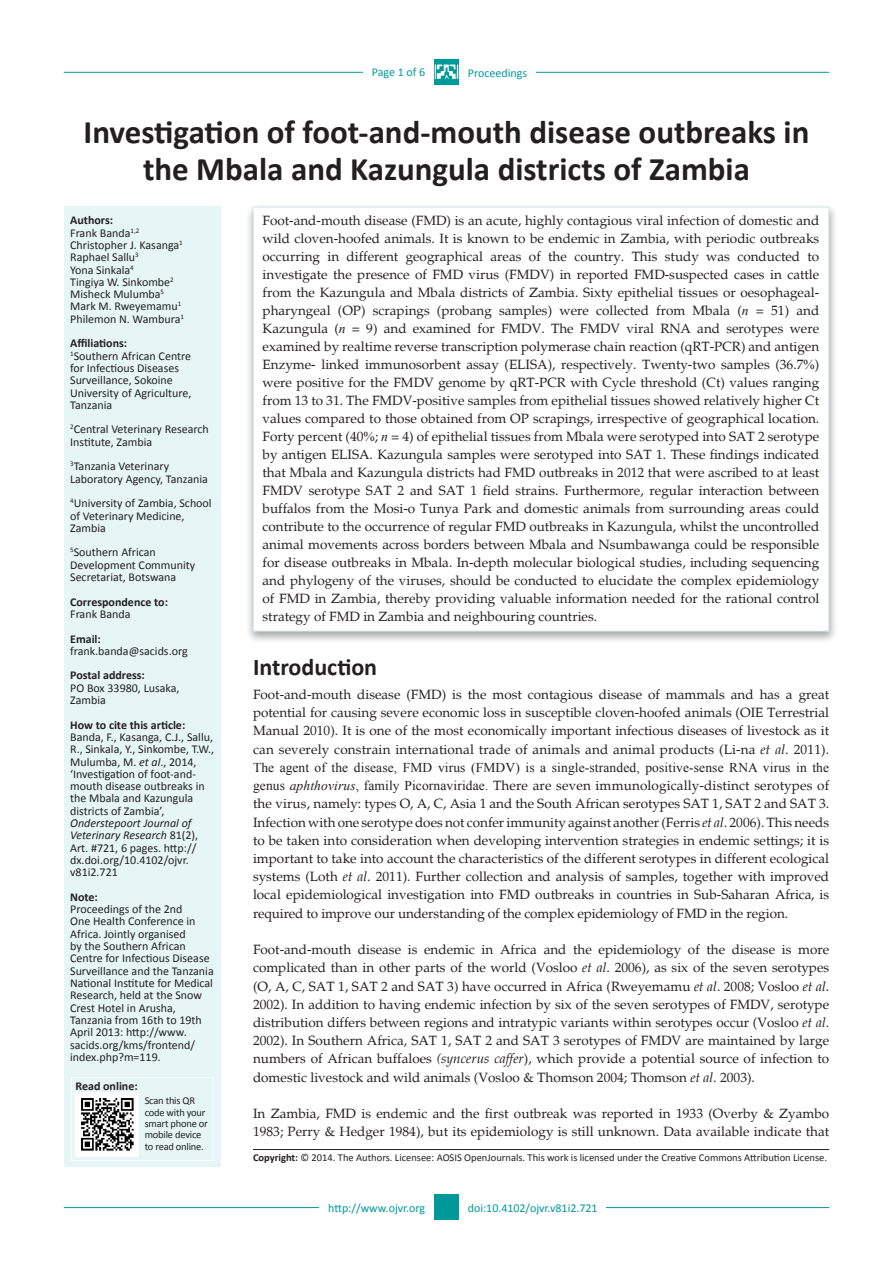
<style>
.page{position:relative;width:893px;height:1263px;background:#fff}
.page>*{position:absolute;margin:0;border:0;box-sizing:border-box;transform-origin:0 0}
.t1{font:700 33px/37.5px "Calibri";color:#231f20;text-align:center}
.Heading_1{font:700 24px "Calibri";color:#231f20}
.Normal_TX_Normal{font:13.5px/18px "Palatino";color:#231f20;text-align:justify}
.Side_bar{font:12px/12.3px "Calibri";color:#231f20}
.Side_bar-2{font:700 12px "Calibri";color:#231f20}
.t2{font:12px "Calibri";color:#099}
.t3{font:10.5px "Calibri";color:#231f20}
.t4{font:10.5px/11.4px "Calibri";letter-spacing:-.02em;color:#231f20}
.s1{font-style:italic}
.s2{font-family:"Times New Roman";font-style:italic}
.s3{font-family:"Times New Roman"}
.s4{font-weight:700}
</style>
<div class="page">
<hr style="left:64px;top:72px;width:765px;height:1px;background:#099">
<hr style="left:64px;top:1207px;width:765px;height:1px;background:#099">
<div style="left:434px;top:1194px;width:25px;height:26px;background:#099"></div>
<div style="left:434px;top:59px;width:25px;height:26px;background:#099"></div>
<div style="left:459px;top:59px;width:77px;height:26px;background:#fff"></div>
<div style="left:459px;top:1194px;width:147px;height:26px;background:#fff"></div>
<div style="left:320px;top:1194px;width:114px;height:26px;background:#fff"></div>
<svg style="left:435px;top:65px;width:23px;height:14px"></svg>
<div style="left:245px;top:202px;width:593px;height:441px;background:#231f20;opacity:.75"></div>
<div style="left:253px;top:207px;width:576px;height:424px;background:#fff"></div>
<div style="left:65px;top:207px;width:156px;height:960px;background:#e6f5f5"></div>
<div style="left:363px;top:59px;width:71px;height:26px;background:#fff"></div>
<div style="left:71px;top:1077px;width:143px;height:84px;border:1px solid #fff"></div>
<img style="left:75px;top:1093px;width:64px;height:63px">
<hr style="left:253px;top:1149px;width:576px;height:1px;background:#231f20">
<p class="t2" style="left:372px;top:65px;width:55px">Page 1 of 6</p>
<p class="t2" style="left:468px;top:65px;width:61px">Proceedings</p>
<p class="t1" style="left:84px;top:113px;width:727px">Investigation of foot-and-mouth disease outbreaks in the Mbala and Kazungula districts of Zambia</p>
<p class="Side_bar-2" style="left:70px;top:213px;width:44px">Authors:</p>
<p class="Side_bar" style="left:70px;top:226px;width:71px">Frank Banda<sup>1,2</sup></p>
<p class="Side_bar" style="left:70px;top:239px;width:114px">Christopher J. Kasanga<sup>1</sup></p>
<p class="Side_bar" style="left:70px;top:251px;width:70px">Raphael Sallu<sup>3</sup></p>
<p class="Side_bar" style="left:70px;top:263px;width:65px">Yona Sinkala<sup>4</sup></p>
<p class="Side_bar" style="left:70px;top:276px;width:105px">Tingiya W. Sinkombe<sup>2</sup></p>
<p class="Side_bar" style="left:70px;top:288px;width:96px">Misheck Mulumba<sup>5</sup></p>
<p class="Side_bar" style="left:70px;top:300px;width:113px">Mark M. Rweyemamu<sup>1</sup></p>
<p class="Side_bar" style="left:70px;top:313px;width:115px">Philemon N. Wambura<sup>1</sup></p>
<p class="Side_bar-2" style="left:70px;top:336px;width:59px">Affiliations:</p>
<p class="Side_bar" style="left:70px;top:349px;width:123px"><sup>1</sup>Southern African Centre for Infectious Diseases<br>Surveillance, Sokoine<br>University of Agriculture,<br>Tanzania</p>
<p class="Side_bar" style="left:70px;top:423px;width:140px"><sup>2</sup>Central Veterinary Research<br>Institute, Zambia</p>
<p class="Side_bar" style="left:70px;top:460px;width:139px"><sup>3</sup>Tanzania Veterinary<br>Laboratory Agency, Tanzania</p>
<p class="Side_bar" style="left:70px;top:497px;width:143px"><sup>4</sup>University of Zambia, School of Veterinary Medicine,<br>Zambia</p>
<p class="Side_bar" style="left:70px;top:546px;width:127px"><sup>5</sup>Southern African<br>Development Community<br>Secretariat, Botswana</p>
<p class="Side_bar-2" style="left:70px;top:594px;width:99px">Correspondence to:</p>
<p class="Side_bar" style="left:70px;top:608px;width:62px">Frank Banda</p>
<p class="Side_bar-2" style="left:70px;top:631px;width:32px">Email:</p>
<p class="Side_bar" style="left:70px;top:645px;width:119px">frank.banda@sacids.org</p>
<p class="Side_bar-2" style="left:70px;top:668px;width:76px">Postal address:</p>
<p class="Side_bar" style="left:70px;top:682px;width:111px">PO Box 33980, Lusaka,<br>Zambia</p>
<p class="Side_bar-2" style="left:70px;top:717px;width:117px">How to cite this article:</p>
<p class="Side_bar" style="left:70px;top:731px;width:145px">Banda, F., Kasanga, C.J., Sallu,<br>R., Sinkala, Y., Sinkombe, T.W.,<br>Mulumba, M. <span class="s1">et al</span>., 2014, ‘Investigation of foot-and&shy;mouth disease outbreaks in the Mbala and Kazungula districts of Zambia’,<br><span class="s1">Onderstepoort Journal of<br>Veterinary Research</span> 81(2),<br>Art. #721, 6 pages. http:// dx.doi.org/10.4102/ojvr. v81i2.721</p>
<p class="Side_bar-2" style="left:70px;top:889px;width:29px">Note:</p>
<p class="Side_bar" style="left:70px;top:903px;width:145px">Proceedings of the 2nd<br>One Health Conference in<br>Africa. Jointly organised<br>by the Southern African<br>Centre for Infectious Disease<br>Surveillance and the Tanzania<br>National Institute for Medical<br>Research, held at the Snow<br>Crest Hotel in Arusha,<br>Tanzania from 16th to 19th<br>April 2013: http://www. sacids.org/kms/frontend/ index.php?m=119.</p>
<p class="Side_bar-2" style="left:75px;top:1078px;width:64px">Read online:</p>
<p class="t4" style="left:145px;top:1095px;width:65px">Scan this QR code with your smart phone or mobile device to read online.</p>
<p class="Normal_TX_Normal" style="left:263px;top:212px;width:558px">Foot-and-mouth disease (FMD) is an acute, highly contagious viral infection of domestic and wild cloven-hoofed animals. It is known to be endemic in Zambia, with periodic outbreaks occurring in different geographical areas of the country. This study was conducted to investigate the presence of FMD virus (FMDV) in reported FMD-suspected cases in cattle from the Kazungula and Mbala districts of Zambia. Sixty epithelial tissues or oesophageal&shy;pharyngeal (OP) scrapings (probang samples) were collected from Mbala (<span class="s2">n</span> = 51) and Kazungula (<span class="s2">n</span> = 9) and examined for FMDV. The FMDV viral RNA and serotypes were examined by realtime reverse transcription polymerase chain reaction (qRT-PCR) and antigen Enzyme- linked immunosorbent assay (ELISA), respectively. Twenty-two samples (36.7<span class="s3">%</span>) were positive for the FMDV genome by qRT-PCR with Cycle threshold (Ct) values ranging from 13 to 31. The FMDV-positive samples from epithelial tissues showed relatively higher Ct values compared to those obtained from OP scrapings, irrespective of geographical location.<br>Forty percent (40<span class="s3">%</span>; <span class="s2">n</span> = 4) of epithelial tissues from Mbala were serotyped into SAT 2 serotype by antigen ELISA. Kazungula samples were serotyped into SAT 1. These findings indicated that Mbala and Kazungula districts had FMD outbreaks in 2012 that were ascribed to at least FMDV serotype SAT 2 and SAT 1 field strains. Furthermore, regular interaction between buffalos from the Mosi-o Tunya Park and domestic animals from surrounding areas could contribute to the occurrence of regular FMD outbreaks in Kazungula, whilst the uncontrolled animal movements across borders between Mbala and Nsumbawanga could be responsible for disease outbreaks in Mbala. In-depth molecular biological studies, including sequencing and phylogeny of the viruses, should be conducted to elucidate the complex epidemiology of FMD in Zambia, thereby providing valuable information needed for the rational control strategy of FMD in Zambia and neighbouring countries.</p>
<p class="Heading_1" style="left:253px;top:652px;width:126px">Introduction</p>
<p class="Normal_TX_Normal" style="left:253px;top:686px;width:578px">Foot-and-mouth disease (FMD) is the most contagious disease of mammals and has a great potential for causing severe economic loss in susceptible cloven-hoofed animals (OIE Terrestrial Manual 2010). It is one of the most economically important infectious diseases of livestock as it can severely constrain international trade of animals and animal products (Li-na <span class="s1">et al.</span> 2011).<br><span class="s3">The agent of the disease, FMD virus (FMDV) is a single-stranded, positive-sense RNA virus in the genus</span> <span class="s2">aphthovirus</span><span class="s3">, family Picornaviridae.</span> There are seven immunologically-distinct serotypes of the virus, namely: types O, A, C, Asia 1 and the South African serotypes SAT 1, SAT 2 and SAT 3.<br>Infection with one serotype does not confer immunity against another (Ferris <span class="s1">et al.</span> 2006). This needs to be taken into consideration when developing intervention strategies in endemic settings; it is important to take into account the characteristics of the different serotypes in different ecological systems (Loth <span class="s1">et al.</span> 2011). Further collection and analysis of samples, together with improved local epidemiological investigation into FMD outbreaks in countries in Sub-Saharan Africa, is required to improve our understanding of the complex epidemiology of FMD in the region.</p>
<p class="Normal_TX_Normal" style="left:253px;top:941px;width:578px">Foot-and-mouth disease is endemic in Africa and the epidemiology of the disease is more complicated than in other parts of the world (Vosloo <span class="s1">et al</span>. 2006), as six of the seven serotypes (O, A, C, SAT 1, SAT 2 and SAT 3) have occurred in Africa (Rweyemamu <span class="s1">et al</span>. 2008; Vosloo <span class="s1">et al</span>.<br>2002). In addition to having endemic infection by six of the seven serotypes of FMDV, serotype distribution differs between regions and intratypic variants within serotypes occur (Vosloo <span class="s1">et al</span>.<br>2002). In Southern Africa, SAT 1, SAT 2 and SAT 3 serotypes of FMDV are maintained by large numbers of African buffaloes <span class="s1">(syncerus caffer</span>), which provide a potential source of infection to domestic livestock and wild animals (Vosloo &amp; Thomson 2004; Thomson <span class="s1">et al.</span> 2003).</p>
<p class="Normal_TX_Normal" style="left:253px;top:1105px;width:578px">In Zambia, FMD is endemic and the first outbreak was reported in 1933 (Overby &amp; Zyambo<br>1983; Perry &amp; Hedger 1984), but its epidemiology is still unknown. Data available indicate that</p>
<p class="t3" style="left:253px;top:1151px;width:576px"><span class="s4">Copyright:</span> © 2014. The Authors. Licensee: AOSIS OpenJournals. This work is licensed under the Creative Commons Attribution License.</p>
<p class="t2" style="left:328px;top:1200px;width:99px">http://www.ojvr.org</p>
<p class="t2" style="left:468px;top:1200px;width:131px">doi:10.4102/ojvr.v81i2.721</p>
</div>
